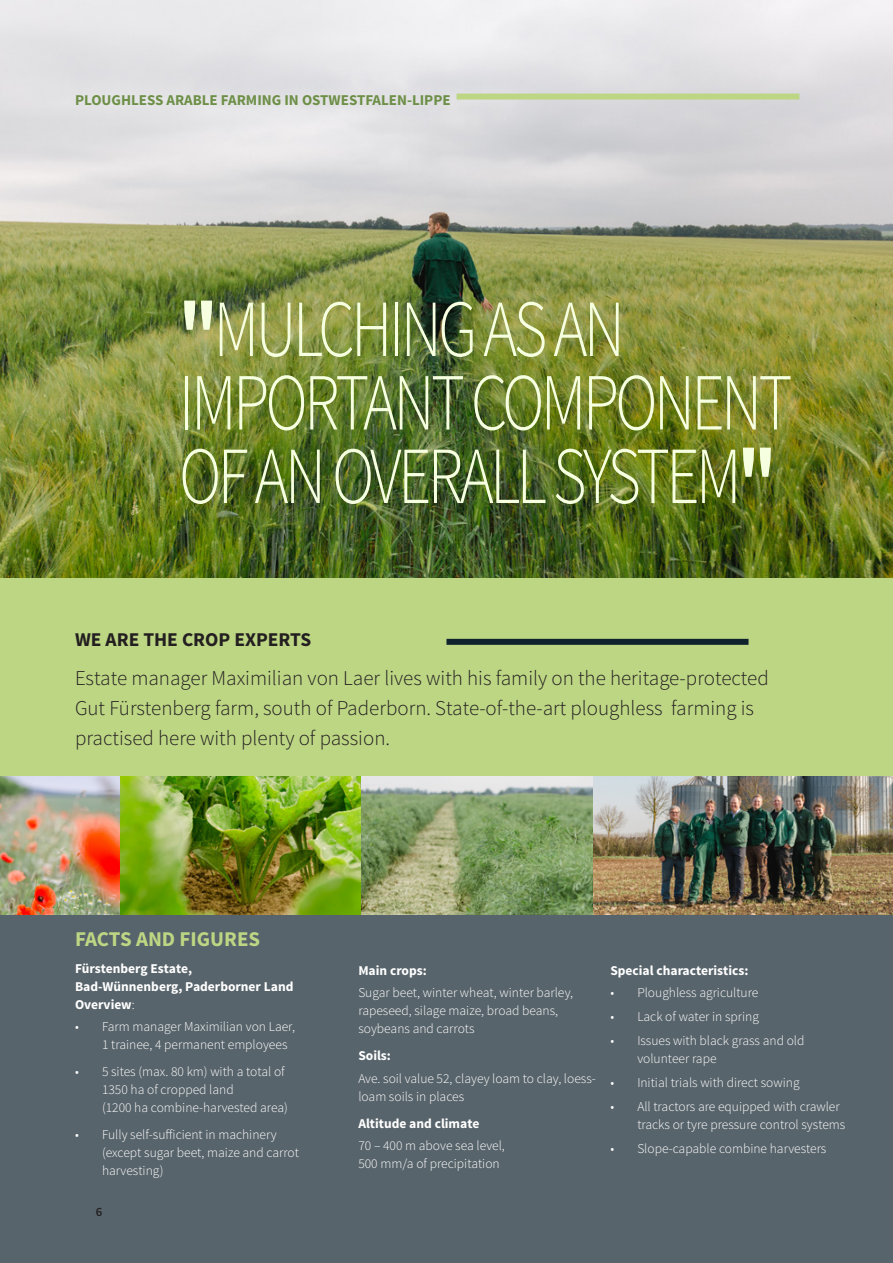
<style>
.page{position:relative;width:893px;height:1263px;background:#fff}
.page>*{position:absolute;margin:0;border:0;box-sizing:border-box;transform-origin:0 0}
.Seitenkopfzeile___bl{font:300 81px/73.5px "Source Sans Pro";letter-spacing:-.05em;color:#f6ffe0;scale:.8 1}
.Seitenkopfzeile_Nebe{font:300 21px/30px "Source Sans Pro";color:#231f20}
.Seitentext___schwarz{font:700 21px "Source Sans Pro";color:#bdd684}
.Abschnittstitel_Seit{font:700 19.5px "Source Sans Pro";color:#231f20}
.Abschnittstitel_Seit-2{font:700 15px "Source Sans Pro";color:#6d8f47}
.Seitentext___schwarz-2{font:300 13.5px/18px "Source Sans Pro";color:#fff}
.Seitentext___schwarz-3{font:700 13.5px/18px "Source Sans Pro";color:#fff}
.t1{font:600 12.75px "Source Sans Pro";color:#231f20}
.s1{font-weight:900}
.s2{font-weight:300}
</style>
<div class="page">
<div style="left:0;top:577px;width:893px;height:200px;background:#bdd684"></div>
<div style="left:446px;top:639px;width:302px;height:6px;background:#10222b"></div>
<img style="left:0;top:0;width:893px;height:577px">
<img style="left:0;top:777px;width:120px;height:138px">
<img style="left:592px;top:777px;width:301px;height:138px">
<img style="left:120px;top:777px;width:472px;height:138px">
<div style="left:0;top:915px;width:893px;height:348px;background:#58646b"></div>
<div style="left:457px;top:94px;width:342px;height:6px;background:#bdd684"></div>
<p class="Abschnittstitel_Seit-2" style="left:75px;top:90px;width:377px">PLOUGHLESS ARABLE FARMING IN OSTWESTFALEN-LIPPE</p>
<p class="Seitenkopfzeile___bl" style="left:179px;top:293px;width:768px"><span class="s1">"</span>MULCHING AS AN<br>IMPORTANT COMPONENT<br>OF AN OVERALL SYSTEM<span class="s1">"</span></p>
<p class="Abschnittstitel_Seit" style="left:75px;top:627px;width:238px">WE ARE THE CROP EXPERTS</p>
<p class="Seitenkopfzeile_Nebe" style="left:75px;top:663px;width:695px">Estate manager Maximilian von Laer lives with his family on the heritage-protected<br>Gut Fürstenberg farm, south of Paderborn. State-of-the-art ploughless farming is practised here with plenty of passion.</p>
<p class="Seitentext___schwarz" style="left:75px;top:925px;width:187px">FACTS AND FIGURES</p>
<p class="Seitentext___schwarz-3" style="left:75px;top:960px;width:220px">Fürstenberg Estate,<br>Bad-Wünnenberg, Paderborner Land<br>Overview<span class="s2">:</span></p>
<p class="Seitentext___schwarz-2" style="left:102px;top:1018px;width:194px;text-indent:-27px">• Farm manager Maximilian von Laer,<br>1 trainee, 4 permanent employees</p>
<p class="Seitentext___schwarz-2" style="left:102px;top:1063px;width:187px;text-indent:-27px">• 5 sites (max. 80 km) with a total of<br>1350 ha of cropped land<br>(1200 ha combine-harvested area)</p>
<p class="Seitentext___schwarz-2" style="left:102px;top:1126px;width:199px;text-indent:-27px">• Fully self-sufficient in machinery (except sugar beet, maize and carrot harvesting)</p>
<p class="t1" style="left:96px;top:1203px;width:8px">6</p>
<p class="Seitentext___schwarz-3" style="left:358px;top:962px;width:70px">Main crops:</p>
<p class="Seitentext___schwarz-2" style="left:358px;top:984px;width:216px">Sugar beet, winter wheat, winter barley, rapeseed, silage maize, broad beans, soybeans and carrots</p>
<p class="Seitentext___schwarz-3" style="left:358px;top:1047px;width:34px">Soils:</p>
<p class="Seitentext___schwarz-2" style="left:358px;top:1069px;width:239px">Ave. soil value 52, clayey loam to clay, loess&shy;loam soils in places</p>
<p class="Seitentext___schwarz-3" style="left:358px;top:1115px;width:123px">Altitude and climate</p>
<p class="Seitentext___schwarz-2" style="left:358px;top:1137px;width:148px">70 – 400 m above sea level,<br>500 mm/a of precipitation</p>
<p class="Seitentext___schwarz-3" style="left:610px;top:962px;width:140px">Special characteristics:</p>
<p class="Seitentext___schwarz-2" style="left:610px;top:984px;width:150px">• Ploughless agriculture</p>
<p class="Seitentext___schwarz-2" style="left:610px;top:1008px;width:150px">• Lack of water in spring</p>
<p class="Seitentext___schwarz-2" style="left:637px;top:1032px;width:169px;text-indent:-27px">• Issues with black grass and old volunteer rape</p>
<p class="Seitentext___schwarz-2" style="left:610px;top:1074px;width:191px">• Initial trials with direct sowing</p>
<p class="Seitentext___schwarz-2" style="left:637px;top:1098px;width:210px;text-indent:-27px">• All tractors are equipped with crawler tracks or tyre pressure control systems</p>
<p class="Seitentext___schwarz-2" style="left:610px;top:1140px;width:218px">• Slope-capable combine harvesters</p>
</div>
